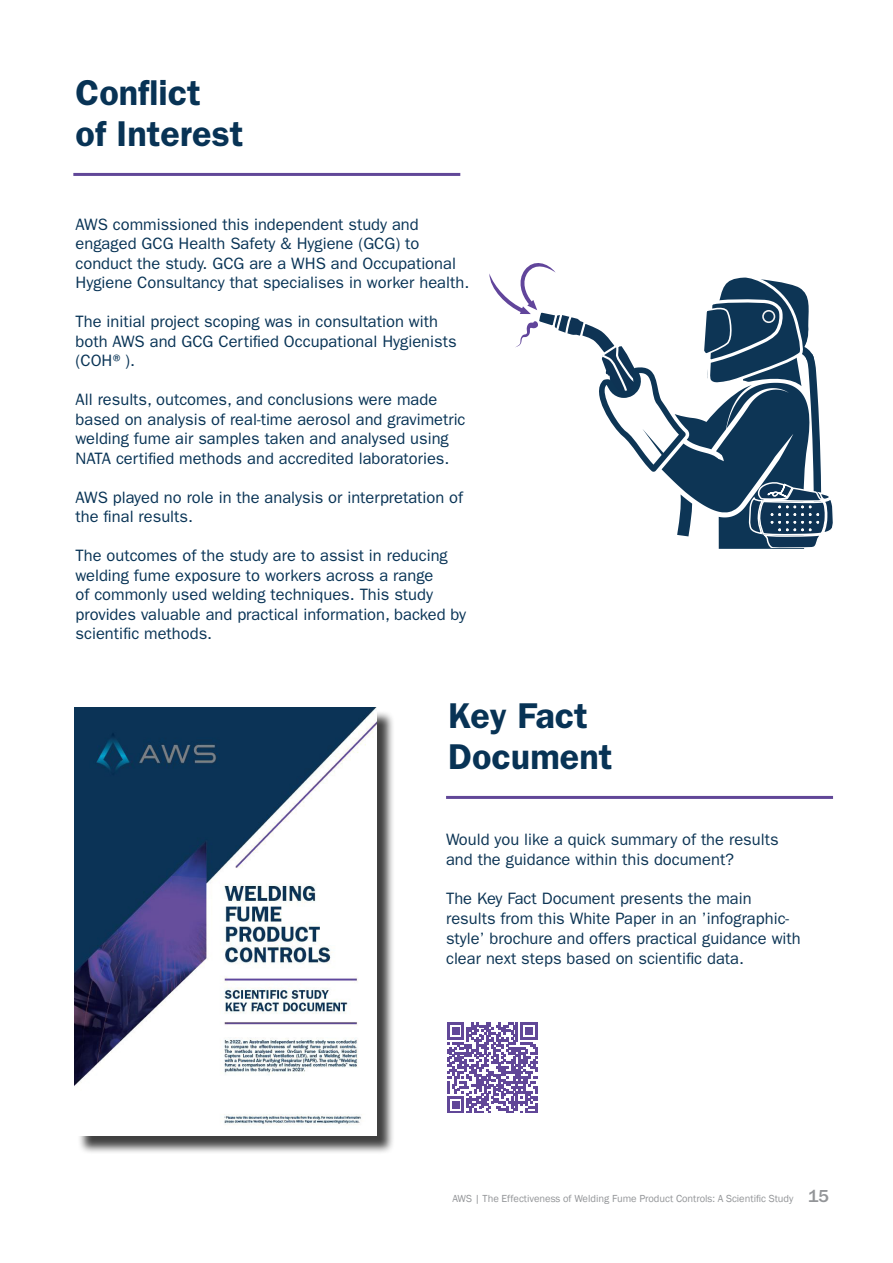
<style>
.page{position:relative;width:893px;height:1263px;background:#fff}
.page>*{position:absolute;margin:0;border:0;box-sizing:border-box;transform-origin:0 0}
.t1{font:600 36px/40.5px "ITC Franklin Gothic Std";color:#083355}
.t2{font:16.5px/19.5px "ITC Franklin Gothic Std";color:#083355}
.t3{font:16.5px/19.8px "ITC Franklin Gothic Std";color:#0c3454}
.t4{font:10.5px "Franklin Gothic";color:#939598}
.s1{font-family:"ITC Franklin Gothic Std";font-weight:500;font-size:18px}
</style>
<div class="page">
<svg style="left:447px;top:1022px;width:91px;height:90px"></svg>
<hr style="left:73px;top:173px;width:387px;height:3px;background:#614798">
<div style="left:77px;top:710px;width:318px;height:444px;background:#000;opacity:.75"></div>
<img style="left:75px;top:707px;width:302px;height:428px">
<hr style="left:446px;top:796px;width:387px;height:3px;background:#614798">
<svg style="left:489px;top:263px;width:344px;height:286px"></svg>
<h1 class="t1" style="left:76px;top:73px;width:169px">Conflict<br>of Interest</h1>
<p class="t2" style="left:76px;top:214px;width:395px">AWS commissioned this independent study and engaged GCG Health Safety &amp; Hygiene (GCG) to conduct the study. GCG are a WHS and Occupational Hygiene Consultancy that specialises in worker health.</p>
<p class="t2" style="left:76px;top:312px;width:382px">The initial project scoping was in consultation with both AWS and GCG Certified Occupational Hygienists (COH®).</p>
<p class="t2" style="left:76px;top:390px;width:391px">All results, outcomes, and conclusions were made based on analysis of real-time aerosol and gravimetric welding fume air samples taken and analysed using NATA certified methods and accredited laboratories.</p>
<p class="t2" style="left:76px;top:488px;width:389px">AWS played no role in the analysis or interpretation of the final results.</p>
<p class="t2" style="left:76px;top:546px;width:392px">The outcomes of the study are to assist in reducing welding fume exposure to workers across a range<br>of commonly used welding techniques. This study provides valuable and practical information, backed by scientific methods.</p>
<h1 class="t1" style="left:448px;top:696px;width:166px">Key Fact<br>Document</h1>
<p class="t3" style="left:446px;top:830px;width:334px">Would you like a quick summary of the results and the guidance within this document?</p>
<p class="t3" style="left:446px;top:889px;width:356px">The Key Fact Document presents the main results from this White Paper in an ’infographic&shy;style’ brochure and offers practical guidance with clear next steps based on scientific data.</p>
<p class="t4" style="left:452px;top:1192px;width:378px">AWS | The Effectiveness of Welding Fume Product Controls: A Scientific Study <span class="s1">15</span></p>
</div>
